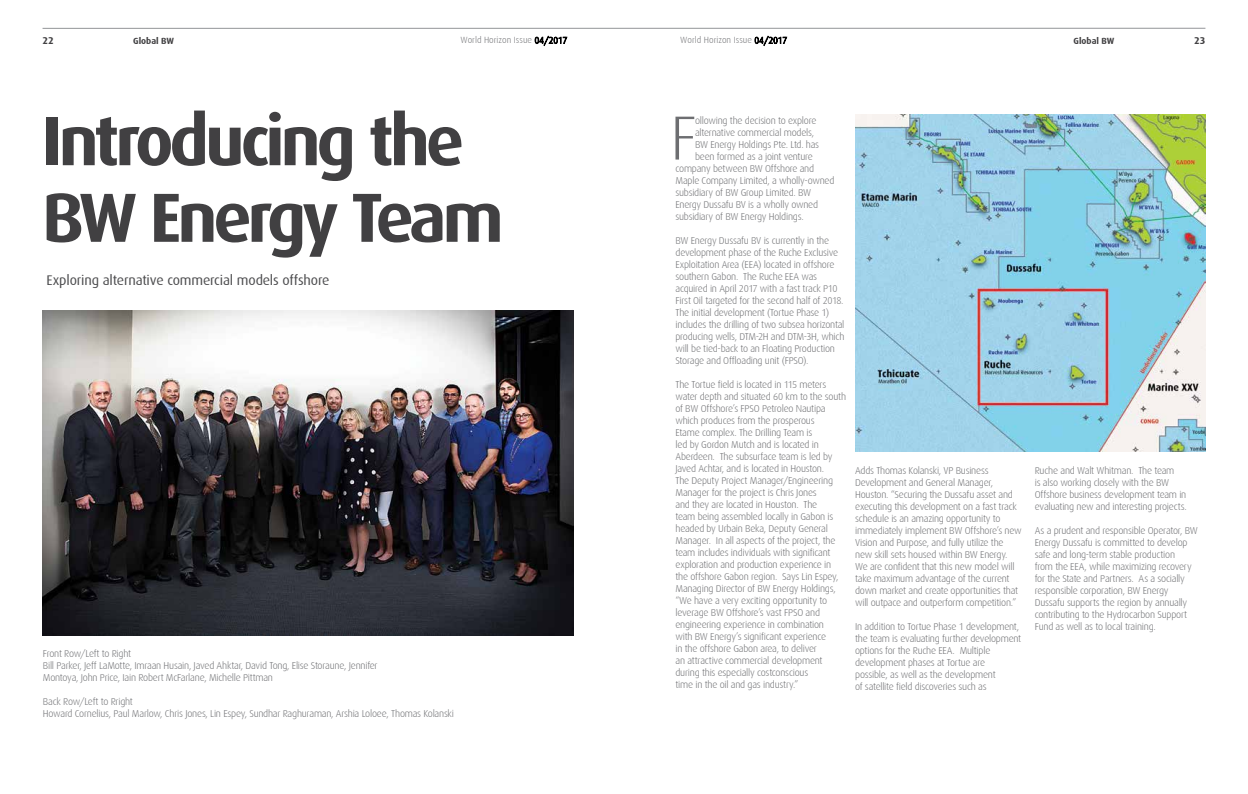
<style>
.page{position:relative;width:1248px;height:794px;background:#fff}
.page>*{position:absolute;margin:0;border:0;box-sizing:border-box;transform-origin:0 0}
.t1{font:700 69.6px/76.6px "Dax";letter-spacing:-.06em;color:#414042}
.t2{font:300 62.3px "Dax";color:#6d6e71}
.t3{font:14px "Dax";letter-spacing:-.01em;color:#4d4d4f}
.t4{font:300 10px/12px "Dax";letter-spacing:-.025em;color:#6d6e71}
.t5{font:700 10px "Dax";color:#414042}
.t6{font:300 9px "Dax";color:#6d6e71}
.t7{font:700 9px "Dax";color:#414042}
.s1{color:#000}
</style>
<div class="page">
<hr style="left:43px;top:28px;width:1162px;height:1px;background:#939598">
<svg style="left:754px;top:36px;width:33px;height:10px"></svg>
<svg style="left:534px;top:36px;width:33px;height:10px"></svg>
<img style="left:42px;top:311px;width:531px;height:324px">
<img style="left:855px;top:115px;width:350px;height:337px">
<p class="t5" style="left:43px;top:35px;width:13px">22</p>
<p class="t7" style="left:133px;top:36px;width:42px">Global BW</p>
<p class="t6" style="left:460px;top:35px;width:108px">World Horizon Issue <span class="s1">04/2017</span></p>
<p class="t6" style="left:680px;top:35px;width:108px">World Horizon Issue <span class="s1">04/2017</span></p>
<p class="t7" style="left:1073px;top:35px;width:42px">Global BW</p>
<p class="t5" style="left:1193px;top:35px;width:13px">23</p>
<h1 class="t1" style="left:42px;top:103px;width:463px">Introducing the<br>BW Energy Team</h1>
<h3 class="t3" style="left:46px;top:272px;width:285px">Exploring alternative commercial models offshore</h3>
<p class="t4" style="left:43px;top:647px;width:336px">Front Row/Left to Right<br>Bill Parker, Jeff LaMotte, Imraan Husain, Javed Ahktar, David Tong, Elise Storaune, Jennifer<br>Montoya, John Price, Iain Robert McFarlane, Michelle Pittman</p>
<p class="t4" style="left:43px;top:695px;width:412px">Back Row/Left to Rright<br>Howard Cornelius, Paul Marlow, Chris Jones, Lin Espey, Sundhar Raghuraman, Arshia Loloee, Thomas Kolanski</p>
<h2 class="t2" style="left:670px;top:104px;width:28px">F</h2>
<p class="t4" style="left:695px;top:114px;width:123px">ollowing the decision to explore</p>
<p class="t4" style="left:695px;top:126px;width:121px">alternative commercial models,</p>
<p class="t4" style="left:695px;top:138px;width:126px">BW Energy Holdings Pte. Ltd. has</p>
<p class="t4" style="left:695px;top:150px;width:119px">been formed as a joint venture</p>
<p class="t4" style="left:675px;top:162px;width:140px">company between BW Offshore and</p>
<p class="t4" style="left:675px;top:174px;width:160px">Maple Company Limited, a wholly-owned</p>
<p class="t4" style="left:675px;top:186px;width:137px">subsidiary of BW Group Limited. BW</p>
<p class="t4" style="left:675px;top:198px;width:144px">Energy Dussafu BV is a wholly owned</p>
<p class="t4" style="left:675px;top:210px;width:130px">subsidiary of BW Energy Holdings.</p>
<p class="t4" style="left:675px;top:234px;width:170px">BW Energy Dussafu BV is currently in the development phase of the Ruche Exclusive Exploitation Area (EEA) located in offshore southern Gabon. The Ruche EEA was acquired in April 2017 with a fast track P10<br>First Oil targeted for the second half of 2018.<br>The initial development (Tortue Phase 1) includes the drilling of two subsea horizontal producing wells, DTM-2H and DTM-3H, which will be tied-back to an Floating Production Storage and Offloading unit (FPSO).</p>
<p class="t4" style="left:675px;top:378px;width:172px">The Tortue field is located in 115 meters water depth and situated 60 km to the south of BW Offshore’s FPSO Petroleo Nautipa which produces from the prosperous<br>Etame complex. The Drilling Team is<br>led by Gordon Mutch and is located in Aberdeen. The subsurface team is led by Javed Achtar, and is located in Houston.<br>The Deputy Project Manager/Engineering Manager for the project is Chris Jones<br>and they are located in Houston. The<br>team being assembled locally in Gabon is headed by Urbain Beka, Deputy General Manager. In all aspects of the project, the team includes individuals with significant exploration and production experience in the offshore Gabon region. Says Lin Espey, Managing Director of BW Energy Holdings, “We have a very exciting opportunity to leverage BW Offshore’s vast FPSO and engineering experience in combination<br>with BW Energy’s significant experience<br>in the offshore Gabon area, to deliver<br>an attractive commercial development during this especially costconscious<br>time in the oil and gas industry.”</p>
<p class="t4" style="left:855px;top:464px;width:168px">Adds Thomas Kolanski, VP Business Development and General Manager, Houston. “Securing the Dussafu asset and executing this development on a fast track schedule is an amazing opportunity to immediately implement BW Offshore’s new Vision and Purpose, and fully utilize the new skill sets housed within BW Energy.<br>We are confident that this new model will take maximum advantage of the current down market and create opportunities that will outpace and outperform competition.”</p>
<p class="t4" style="left:855px;top:620px;width:167px">In addition to Tortue Phase 1 development, the team is evaluating further development options for the Ruche EEA. Multiple development phases at Tortue are<br>possible, as well as the development<br>of satellite field discoveries such as</p>
<p class="t4" style="left:1034px;top:464px;width:153px">Ruche and Walt Whitman. The team<br>is also working closely with the BW Offshore business development team in evaluating new and interesting projects.</p>
<p class="t4" style="left:1034px;top:524px;width:164px">As a prudent and responsible Operator, BW Energy Dussafu is committed to develop safe and long-term stable production<br>from the EEA, while maximizing recovery for the State and Partners. As a socially responsible corporation, BW Energy Dussafu supports the region by annually contributing to the Hydrocarbon Support Fund as well as to local training.</p>
</div>
